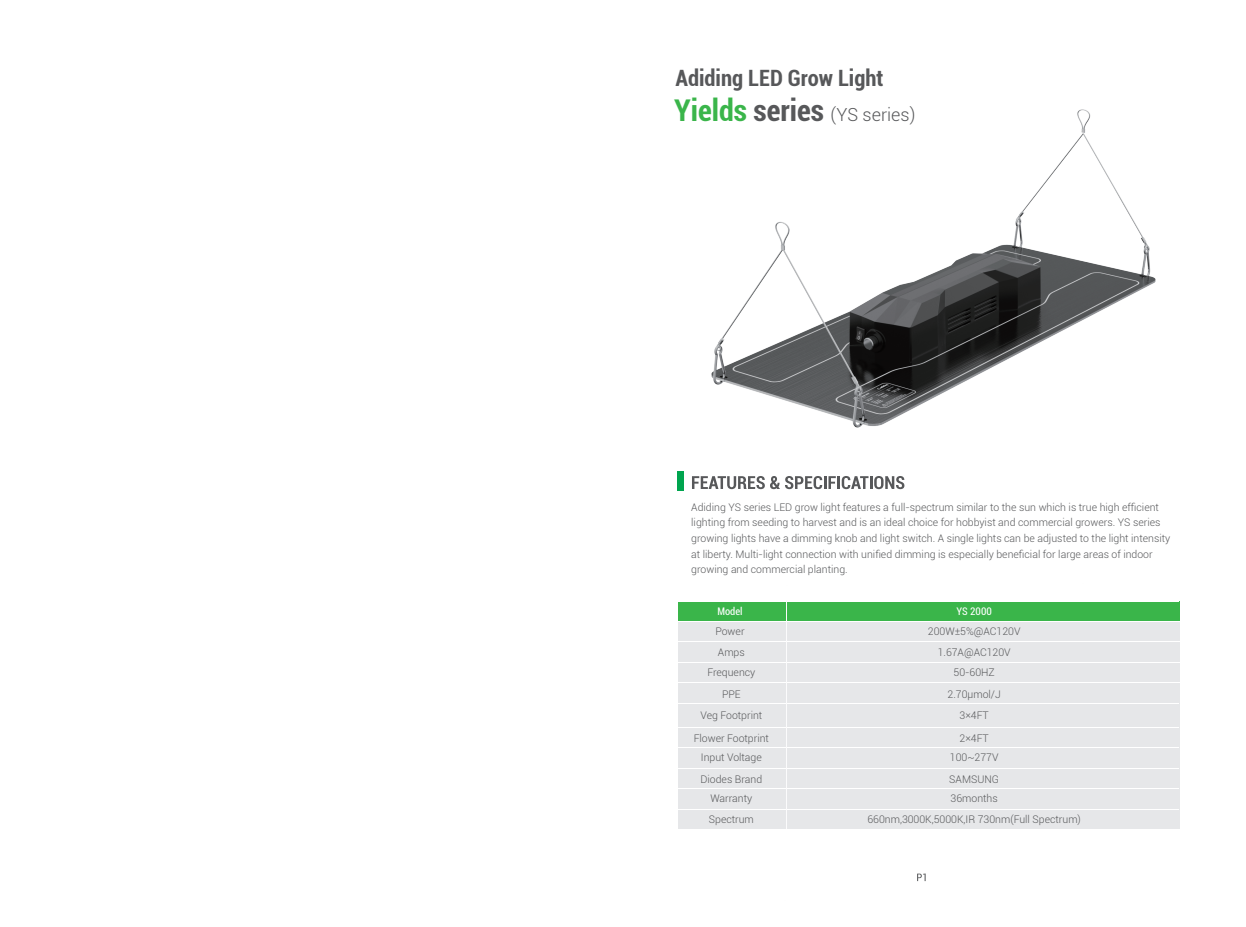
<style>
.page{position:relative;width:1246px;height:927px;background:#fff}
.page>*{position:absolute;margin:0;border:0;box-sizing:border-box;transform-origin:0 0}
.t1{font:700 condensed 22.5px "Roboto";color:#57585a}
.t2{font:300 18px "Roboto";color:#57585a}
.t3{font:300 10.5px/15.6px "Roboto";color:#57585a}
.t4{font:condensed 10.5px "Roboto";color:#fff}
.s1{font-weight:700;font-stretch:condensed;font-size:30px;color:#3ab54a}
.s2{font-weight:700;font-stretch:condensed;font-size:30px}
</style>
<div class="page">
<div style="left:677px;top:471px;width:7px;height:20px;background:#00a54f"></div>
<svg style="left:692px;top:476px;width:212px;height:13px"></svg>
<svg style="left:917px;top:873px;width:9px;height:8px"></svg>
<div style="left:678px;top:618px;width:502px;height:211px;background:#e6e7e9"></div>
<div style="left:678px;top:601px;width:502px;height:20px;background:#3ab54a"></div>
<hr style="left:677px;top:601px;width:502px;height:1px;background:#fff">
<hr style="left:678px;top:621px;width:502px;height:1px;background:#fff">
<hr style="left:678px;top:641px;width:502px;height:1px;background:#fff">
<hr style="left:678px;top:662px;width:502px;height:1px;background:#fff">
<hr style="left:678px;top:682px;width:502px;height:1px;background:#fff">
<hr style="left:677px;top:703px;width:502px;height:1px;background:#fff">
<hr style="left:677px;top:727px;width:502px;height:1px;background:#fff">
<hr style="left:677px;top:747px;width:502px;height:1px;background:#fff">
<hr style="left:677px;top:768px;width:502px;height:1px;background:#fff">
<hr style="left:677px;top:788px;width:502px;height:1px;background:#fff">
<hr style="left:677px;top:809px;width:502px;height:1px;background:#fff">
<hr style="left:786px;top:601px;width:1px;height:228px;background:#fbfbfc">
<img style="left:711px;top:109px;width:444px;height:318px">
<h1 class="t1" style="left:675px;top:63px;width:210px">Adiding LED Grow Light</h1>
<h2 class="t2" style="left:674px;top:102px;width:243px"><span class="s1">Yields</span> <span class="s2">series</span> (YS series)</h2>
<p class="t3" style="left:691px;top:499px;width:481px">Adiding YS series LED grow light features a full-spectrum similar to the sun which is true high efficient lighting from seeding to harvest and is an ideal choice for hobbyist and commercial growers. YS series growing lights have a dimming knob and light switch. A single lights can be adjusted to the light intensity at liberty. Multi-light connection with unified dimming is especially beneficial for large areas of indoor growing and commercial planting.</p>
<p class="t4" style="left:717px;top:604px;width:27px">Model</p>
<p class="t4" style="left:956px;top:604px;width:37px">YS 2000</p>
<p class="t3" style="left:715px;top:623px;width:31px">Power</p>
<p class="t3" style="left:928px;top:623px;width:94px">200W±5%@AC120V</p>
<p class="t3" style="left:718px;top:644px;width:28px">Amps</p>
<p class="t3" style="left:694px;top:682px;width:77px;line-height:22px;text-align:center">PPE<br>Veg Footprint<br>Flower Footprint</p>
<p class="t3" style="left:700px;top:747px;width:63px;line-height:21.3px">Input Voltage<br>Diodes Brand</p>
<p class="t3" style="left:709px;top:788px;width:47px;line-height:20.7px">Warranty<br>Spectrum</p>
<p class="t3" style="left:938px;top:644px;width:75px">1.67A@AC120V</p>
<p class="t3" style="left:707px;top:665px;width:50px">Frequency</p>
<p class="t3" style="left:947px;top:662px;width:55px;line-height:21.1px;text-align:center">50-60HZ<br>2.70μmol/J</p>
<p class="t3" style="left:959px;top:704px;width:31px;line-height:22px">3×4FT<br>2×4FT</p>
<p class="t3" style="left:949px;top:747px;width:51px;line-height:21.3px">100~277V<br>SAMSUNG</p>
<p class="t3" style="left:867px;top:788px;width:215px;line-height:20.7px;text-align:center">36months<br>660nm,3000K,5000K,IR 730nm(Full Spectrum)</p>
</div>
